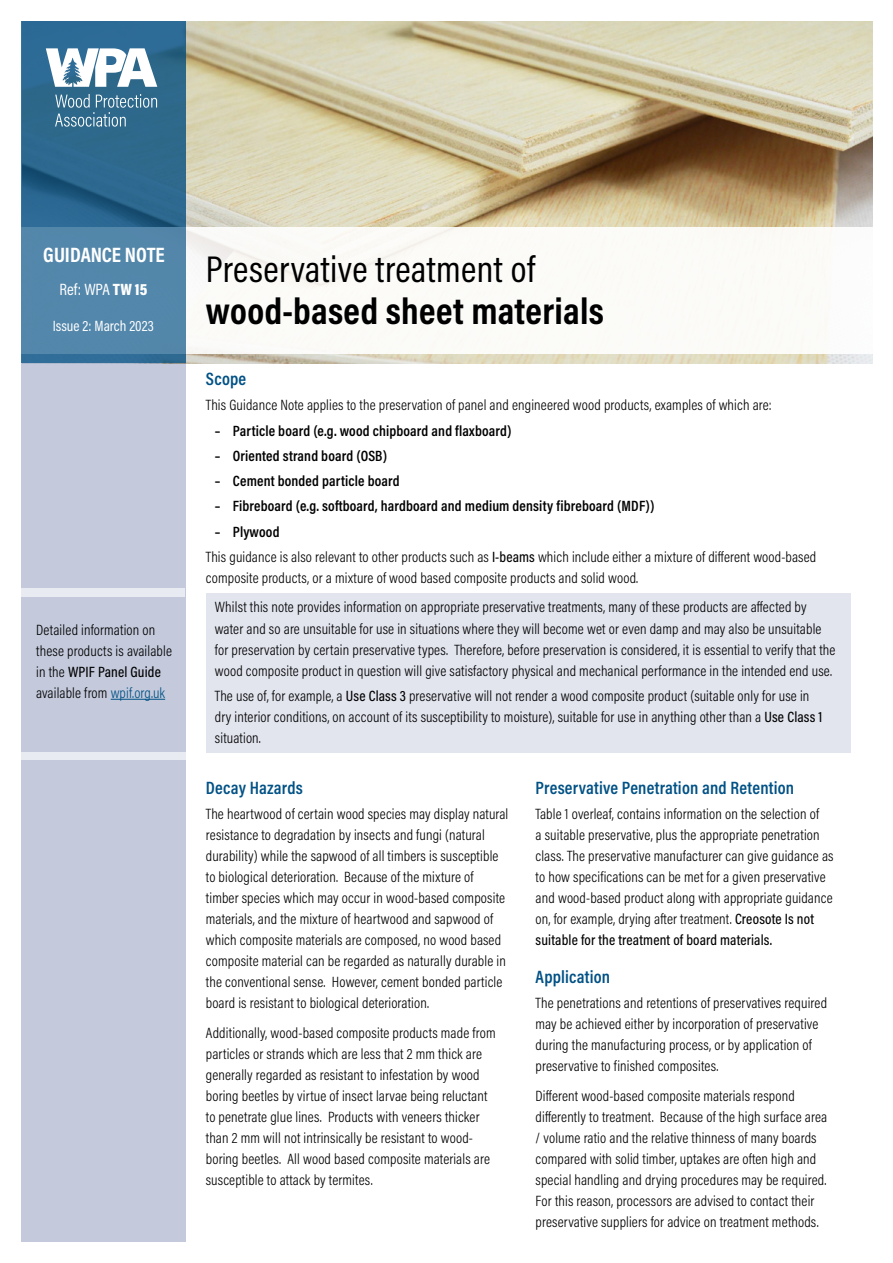
<style>
.page{position:relative;width:893px;height:1263px;background:#fff}
.page>*{position:absolute;margin:0;border:0;box-sizing:border-box;transform-origin:0 0}
.t1{font:700 37.5px "Acumin Pro Cond";letter-spacing:.01em;color:#000}
.t2{font:37.5px "Acumin Pro Cond";letter-spacing:.01em;color:#000}
.t3{font:700 21px "Acumin Pro Cond";color:#fff}
.t4{font:600 18px "Acumin Pro Cond";letter-spacing:.01em;color:#005185}
.t5{font:16.5px "Acumin Pro Cond";color:#fff}
.t6{font:300 15px/21px "Acumin Pro Cond";letter-spacing:.01em;color:#000}
.t7{font:600 15px "Acumin Pro Cond";letter-spacing:.01em;color:#000}
.t8{font:15px "Acumin Pro Cond";color:#fff}
.s1{font-weight:900}
.s2{font-weight:500}
.s3{color:#005185}
.s4{font-weight:600}
</style>
<div class="page">
<div style="left:206px;top:593px;width:644px;height:160px;background:#e2e4ee"></div>
<img style="left:186px;top:21px;width:686px;height:342px">
<div style="left:21px;top:227px;width:861px;height:127px;background:#fbfbf8"></div>
<div style="left:21px;top:21px;width:164px;height:1221px;background:#c4cadc"></div>
<svg style="left:21px;top:21px;width:165px;height:342px;background:#2b678d"></svg>
<svg style="left:55px;top:94px;width:102px;height:33px;background:#50819e"></svg>
<svg style="left:46px;top:48px;width:111px;height:39px;background:#b5cad8"></svg>
<div style="left:19px;top:227px;width:167px;height:127px;background:#5387ab"></div>
<div style="left:21px;top:753px;width:164px;height:7px;background:#e9ebf2"></div>
<hr style="left:111px;top:699px;width:54px;height:1px;background:#005185">
<div style="left:21px;top:589px;width:164px;height:8px;background:#e9ebf2"></div>
<h2 class="t3" style="left:43px;top:241px;width:123px">GUIDANCE NOTE</h2>
<p class="t5" style="left:59px;top:279px;width:89px">Ref: WPA <span class="s1">TW 15</span></p>
<p class="t8" style="left:53px;top:316px;width:102px">Issue 2: March 2023</p>
<p class="t6" style="left:36px;top:619px;width:137px">Detailed information on these products is available in the <span class="s2">WPIF Panel Guide </span>available from <span class="s3">wpif.org.uk</span></p>
<h1 class="t2" style="left:206px;top:245px;width:331px">Preservative treatment of</h1>
<h1 class="t1" style="left:206px;top:286px;width:400px">wood-based sheet materials</h1>
<p class="t4" style="left:206px;top:367px;width:42px">Scope</p>
<p class="t6" style="left:206px;top:395px;width:567px">This Guidance Note applies to the preservation of panel and engineered wood products, examples of which are:</p>
<p class="t7" style="left:215px;top:421px;width:298px">– Particle board (e.g. wood chipboard and flaxboard)</p>
<p class="t7" style="left:215px;top:446px;width:174px">– Oriented strand board (OSB)</p>
<p class="t7" style="left:215px;top:471px;width:186px">– Cement bonded particle board</p>
<p class="t7" style="left:215px;top:496px;width:441px">– Fibreboard (e.g. softboard, hardboard and medium density fibreboard (MDF))</p>
<p class="t6" style="left:206px;top:519px;width:612px;line-height:25.2px;text-indent:9px"><span class="s4">– Plywood<br></span>This guidance is also relevant to other products such as <span class="s2">I-beams</span> which include either a mixture of different wood-based</p>
<p class="t6" style="left:215px;top:563px;width:593px;line-height:29.5px;text-indent:-9px">composite products, or a mixture of wood based composite products and solid wood.<br>Whilst this note provides information on appropriate preservative treatments, many of these products are affected by</p>
<p class="t6" style="left:215px;top:618px;width:622px">water and so are unsuitable for use in situations where they will become wet or even damp and may also be unsuitable for preservation by certain preservative types. Therefore, before preservation is considered, it is essential to verify that the wood composite product in question will give satisfactory physical and mechanical performance in the intended end use.</p>
<p class="t6" style="left:215px;top:685px;width:609px">The use of, for example, a <span class="s2">Use Class 3</span> preservative will not render a wood composite product (suitable only for use in dry interior conditions, on account of its susceptibility to moisture), suitable for use in anything other than a <span class="s2">Use Class 1 </span>situation.</p>
<p class="t4" style="left:206px;top:776px;width:98px">Decay Hazards</p>
<p class="t6" style="left:206px;top:803px;width:304px">The heartwood of certain wood species may display natural resistance to degradation by insects and fungi (natural durability) while the sapwood of all timbers is susceptible to biological deterioration. Because of the mixture of timber species which may occur in wood-based composite materials, and the mixture of heartwood and sapwood of which composite materials are composed, no wood based composite material can be regarded as naturally durable in the conventional sense. However, cement bonded particle board is resistant to biological deterioration.</p>
<p class="t6" style="left:206px;top:1022px;width:291px">Additionally, wood-based composite products made from particles or strands which are less that 2 mm thick are generally regarded as resistant to infestation by wood boring beetles by virtue of insect larvae being reluctant to penetrate glue lines. Products with veneers thicker than 2 mm will not intrinsically be resistant to wood&shy;boring beetles. All wood based composite materials are susceptible to attack by termites.</p>
<p class="t4" style="left:536px;top:776px;width:260px">Preservative Penetration and Retention</p>
<p class="t6" style="left:536px;top:803px;width:299px">Table 1 overleaf, contains information on the selection of<br>a suitable preservative, plus the appropriate penetration class. The preservative manufacturer can give guidance as to how specifications can be met for a given preservative and wood-based product along with appropriate guidance on, for example, drying after treatment. <span class="s2">Creosote Is not suitable for the treatment of board materials.</span></p>
<p class="t4" style="left:536px;top:965px;width:76px">Application</p>
<p class="t6" style="left:536px;top:992px;width:293px">The penetrations and retentions of preservatives required may be achieved either by incorporation of preservative during the manufacturing process, or by application of preservative to finished composites.</p>
<p class="t6" style="left:536px;top:1085px;width:293px">Different wood-based composite materials respond differently to treatment. Because of the high surface area / volume ratio and the relative thinness of many boards compared with solid timber, uptakes are often high and special handling and drying procedures may be required.<br>For this reason, processors are advised to contact their preservative suppliers for advice on treatment methods.</p>
</div>
